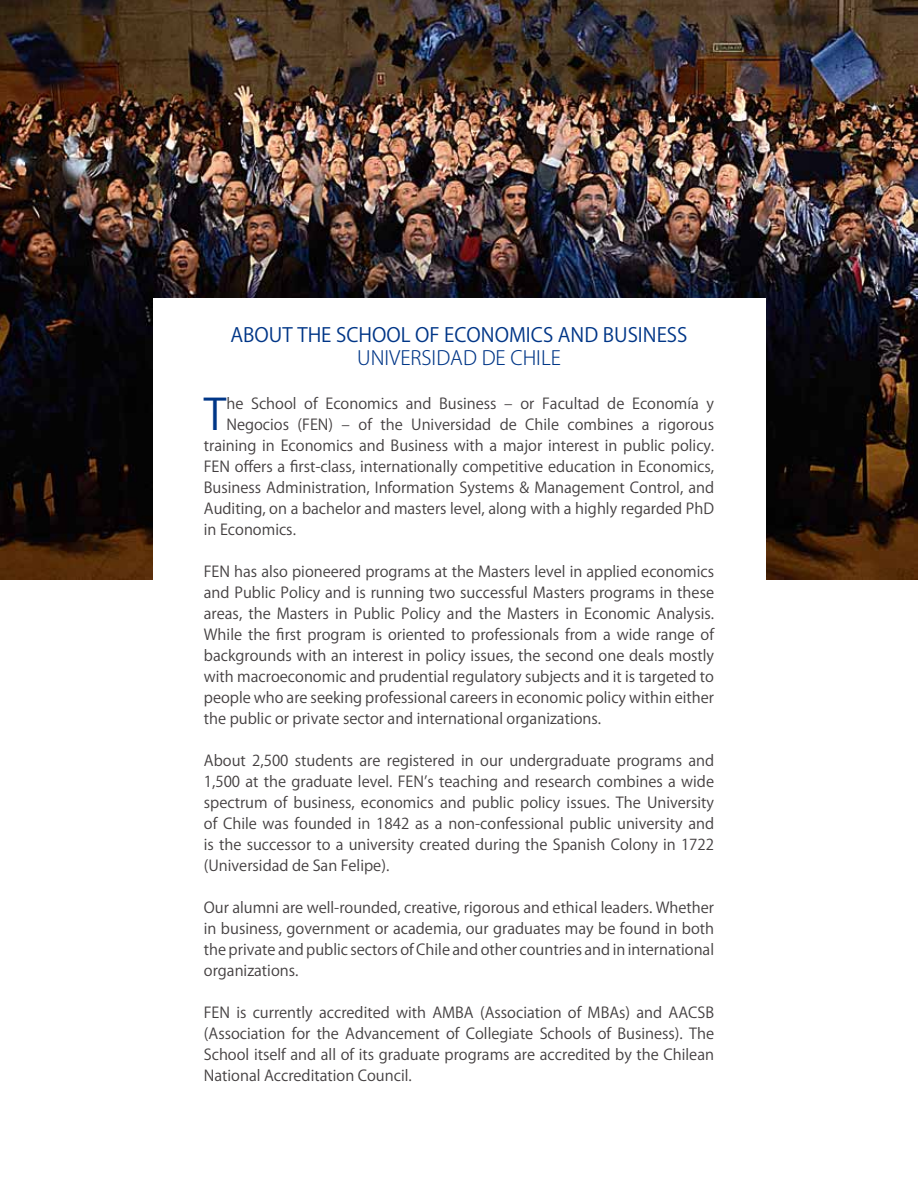
<style>
.page{position:relative;width:918px;height:1188px;background:#fff}
.page>*{position:absolute;margin:0;border:0;box-sizing:border-box;transform-origin:0 0}
.t1{font:42.6px "Koz Go Pr 6 N";color:#003687}
.t2{font:19.5px "Koz Go Pr 6 N";color:#003687}
.t3{font:300 19.5px "Koz Go Pr 6 N";color:#003687}
.t4{font:15px/21px "Koz Go Pr 6 N";color:#433f40;text-align:justify}
</style>
<div class="page">
<img style="left:0;top:0;width:918px;height:580px">
<div style="left:153px;top:298px;width:612px;height:631px;background:#fff"></div>
<h2 class="t2" style="left:231px;top:323px;width:458px">ABOUT THE SCHOOL OF ECONOMICS AND BUSINESS</h2>
<h2 class="t3" style="left:357px;top:347px;width:205px">UNIVERSIDAD DE CHILE</h2>
<h1 class="t1" style="left:204px;top:391px;width:24px">T</h1>
<p class="t4" style="left:226px;top:394px;width:489px">he School of Economics and Business – or Facultad de Economía y</p>
<p class="t4" style="left:226px;top:415px;width:489px">Negocios (FEN) – of the Universidad de Chile combines a rigorous</p>
<p class="t4" style="left:204px;top:436px;width:512px">training in Economics and Business with a major interest in public policy.</p>
<p class="t4" style="left:204px;top:457px;width:512px">FEN offers a first-class, internationally competitive education in Economics,</p>
<p class="t4" style="left:204px;top:478px;width:512px">Business Administration, Information Systems &amp; Management Control, and</p>
<p class="t4" style="left:204px;top:499px;width:512px">Auditing, on a bachelor and masters level, along with a highly regarded PhD</p>
<p class="t4" style="left:204px;top:520px;width:94px">in Economics.</p>
<p class="t4" style="left:204px;top:562px;width:512px">FEN has also pioneered programs at the Masters level in applied economics and Public Policy and is running two successful Masters programs in these areas, the Masters in Public Policy and the Masters in Economic Analysis.<br>While the first program is oriented to professionals from a wide range of backgrounds with an interest in policy issues, the second one deals mostly with macroeconomic and prudential regulatory subjects and it is targeted to people who are seeking professional careers in economic policy within either the public or private sector and international organizations.</p>
<p class="t4" style="left:204px;top:751px;width:512px">About 2,500 students are registered in our undergraduate programs and 1,500 at the graduate level. FEN’s teaching and research combines a wide spectrum of business, economics and public policy issues. The University of Chile was founded in 1842 as a non-confessional public university and is the successor to a university created during the Spanish Colony in 1722 (Universidad de San Felipe).</p>
<p class="t4" style="left:204px;top:898px;width:512px">Our alumni are well-rounded, creative, rigorous and ethical leaders. Whether in business, government or academia, our graduates may be found in both the private and public sectors of Chile and other countries and in international organizations.</p>
<p class="t4" style="left:204px;top:1003px;width:512px">FEN is currently accredited with AMBA (Association of MBAs) and AACSB (Association for the Advancement of Collegiate Schools of Business). The School itself and all of its graduate programs are accredited by the Chilean National Accreditation Council.</p>
</div>
